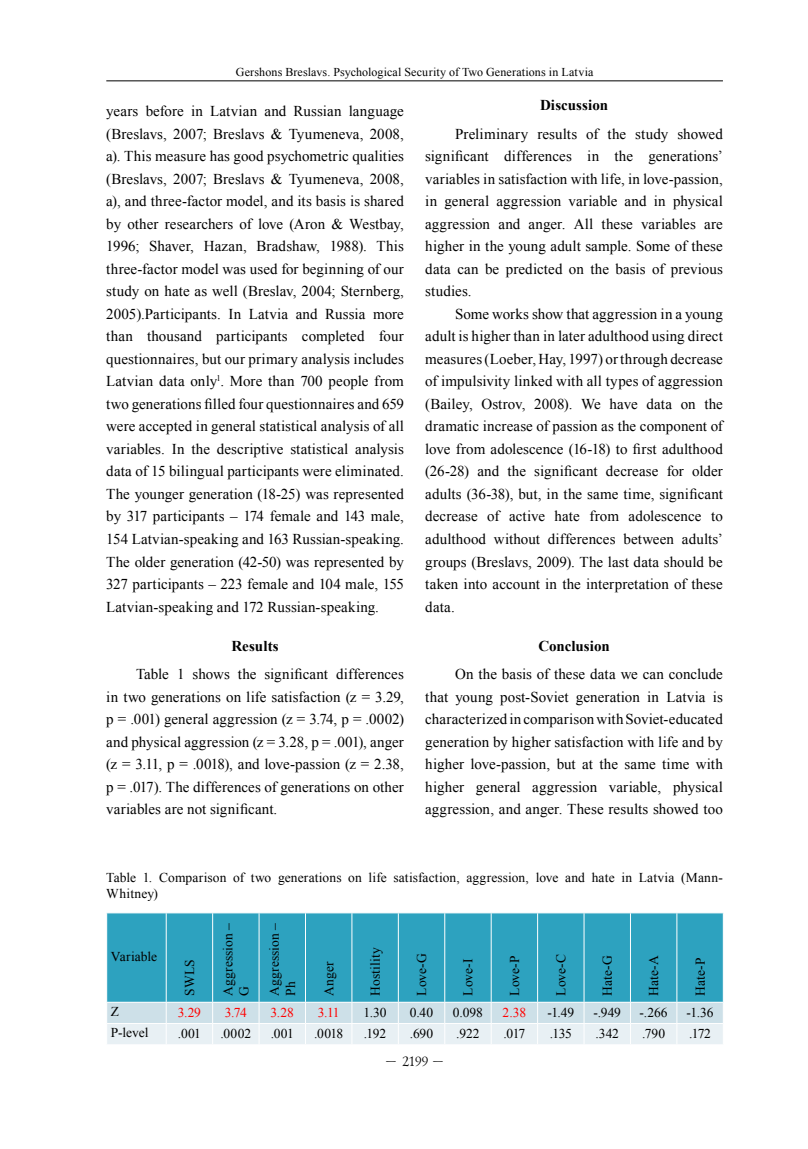
<style>
.page{position:relative;width:808px;height:1149px;background:#fff}
.page>*{position:absolute;margin:0;border:0;box-sizing:border-box;transform-origin:0 0}
.t1{font:15px/22.5px "Times New Roman";letter-spacing:.005em;color:#000;text-align:justify}
.t2{font:700 15px "Times New Roman";color:#000}
.t3{font:13.5px/16.2px "Times New Roman";letter-spacing:.005em;color:#000}
.t4{font:13.5px "Times New Roman";letter-spacing:-.02em;color:#f00}
.t5{font:13.5px "Lazurski";color:#000}
.t6{font:12px "Times New Roman";letter-spacing:.01em;color:#000}
</style>
<div class="page">
<hr style="left:106px;top:81px;width:617px;height:1px;background:#000">
<div style="left:107px;top:913px;width:616px;height:88px;background:#2da2bf"></div>
<hr style="left:166px;top:912px;width:1px;height:89px;background:#fff">
<hr style="left:212px;top:912px;width:1px;height:89px;background:#fff">
<hr style="left:259px;top:912px;width:1px;height:89px;background:#fff">
<hr style="left:305px;top:912px;width:1px;height:89px;background:#fff">
<hr style="left:351px;top:912px;width:1px;height:89px;background:#fff">
<hr style="left:398px;top:912px;width:1px;height:89px;background:#fff">
<hr style="left:444px;top:912px;width:1px;height:89px;background:#fff">
<hr style="left:491px;top:912px;width:1px;height:89px;background:#fff">
<hr style="left:537px;top:912px;width:1px;height:89px;background:#fff">
<hr style="left:584px;top:912px;width:1px;height:89px;background:#fff">
<hr style="left:630px;top:912px;width:1px;height:89px;background:#fff">
<hr style="left:676px;top:912px;width:1px;height:89px;background:#fff">
<svg style="left:106px;top:1001px;width:618px;height:43px;background:#dae8ee"></svg>
<p class="t6" style="left:236px;top:64px;width:359px">Gershons Breslavs. Psychological Security of Two Generations in Latvia</p>
<p class="t1" style="left:106px;top:100px;width:299px">years before in Latvian and Russian language (Breslavs, 2007; Breslavs &amp; Tyumeneva, 2008, a). This measure has good psychometric qualities (Breslavs, 2007; Breslavs &amp; Tyumeneva, 2008, a), and three-factor model, and its basis is shared by other researchers of love (Aron &amp; Westbay, 1996; Shaver, Hazan, Bradshaw, 1988). This three-factor model was used for beginning of our study on hate as well (Breslav, 2004; Sternberg, 2005).Participants. In Latvia and Russia more than thousand participants completed four questionnaires, but our primary analysis includes Latvian data only<sup>1</sup>. More than 700 people from two generations filled four questionnaires and 659 were accepted in general statistical analysis of all variables. In the descriptive statistical analysis data of 15 bilingual participants were eliminated.<br>The younger generation (18-25) was represented by 317 participants – 174 female and 143 male, 154 Latvian-speaking and 163 Russian-speaking.<br>The older generation (42-50) was represented by 327 participants – 223 female and 104 male, 155<br>Latvian-speaking and 172 Russian-speaking.</p>
<p class="t2" style="left:231px;top:635px;width:49px">Results</p>
<p class="t1" style="left:106px;top:662px;width:299px;text-indent:30px">Table 1 shows the significant differences in two generations on life satisfaction (z = 3.29, p = .001) general aggression (z = 3.74, p = .0002) and physical aggression (z = 3.28, p = .001), anger (z = 3.11, p = .0018), and love-passion (z = 2.38, p = .017). The differences of generations on other variables are not significant.</p>
<p class="t2" style="left:540px;top:95px;width:70px">Discussion</p>
<p class="t1" style="left:425px;top:122px;width:299px;text-indent:30px">Preliminary results of the study showed significant differences in the generations’ variables in satisfaction with life, in love-passion, in general aggression variable and in physical aggression and anger. All these variables are higher in the young adult sample. Some of these data can be predicted on the basis of previous studies.</p>
<p class="t1" style="left:425px;top:302px;width:299px;text-indent:30px">Some works show that aggression in a young adult is higher than in later adulthood using direct measures (Loeber, Hay, 1997) or through decrease of impulsivity linked with all types of aggression (Bailey, Ostrov, 2008). We have data on the dramatic increase of passion as the component of love from adolescence (16-18) to first adulthood (26-28) and the significant decrease for older adults (36-38), but, in the same time, significant decrease of active hate from adolescence to adulthood without differences between adults’ groups (Breslavs, 2009). The last data should be taken into account in the interpretation of these data.</p>
<p class="t2" style="left:538px;top:635px;width:73px">Conclusion</p>
<p class="t1" style="left:425px;top:662px;width:299px;text-indent:30px">On the basis of these data we can conclude that young post-Soviet generation in Latvia is characterized in comparison with Soviet-educated generation by higher satisfaction with life and by higher love-passion, but at the same time with higher general aggression variable, physical aggression, and anger. These results showed too</p>
<p class="t3" style="left:106px;top:868px;width:618px">Table 1. Comparison of two generations on life satisfaction, aggression, love and hate in Latvia (Mann-<br>Whitney)</p>
<p class="t3" style="left:111px;top:948px;width:48px">Variable</p>
<p class="t3" style="left:181px;top:995px;width:38px;rotate:-90deg">SWLS</p>
<p class="t3" style="left:220px;top:995px;width:74px;rotate:-90deg">Aggression –<br>G</p>
<p class="t3" style="left:266px;top:995px;width:74px;rotate:-90deg">Aggression –<br>Ph</p>
<p class="t3" style="left:321px;top:995px;width:36px;rotate:-90deg">Anger</p>
<p class="t3" style="left:367px;top:995px;width:50px;rotate:-90deg">Hostility</p>
<p class="t3" style="left:413px;top:995px;width:44px;rotate:-90deg">Love-G</p>
<p class="t3" style="left:460px;top:995px;width:38px;rotate:-90deg">Love-I</p>
<p class="t3" style="left:506px;top:995px;width:42px;rotate:-90deg">Love-P</p>
<p class="t3" style="left:553px;top:995px;width:43px;rotate:-90deg">Love-C</p>
<p class="t3" style="left:599px;top:995px;width:42px;rotate:-90deg">Hate-G</p>
<p class="t3" style="left:645px;top:995px;width:42px;rotate:-90deg">Hate-A</p>
<p class="t3" style="left:692px;top:995px;width:40px;rotate:-90deg">Hate-P</p>
<p class="t3" style="left:111px;top:1002px;width:10px">Z</p>
<p class="t4" style="left:178px;top:1002px;width:25px">3.29</p>
<p class="t4" style="left:225px;top:1002px;width:23px">3.74</p>
<p class="t4" style="left:271px;top:1002px;width:25px">3.28</p>
<p class="t4" style="left:318px;top:1002px;width:23px">3.11</p>
<p class="t3" style="left:364px;top:1003px;width:25px">1.30</p>
<p class="t3" style="left:410px;top:1003px;width:25px">0.40</p>
<p class="t3" style="left:453px;top:1003px;width:32px">0.098</p>
<p class="t4" style="left:503px;top:1002px;width:25px">2.38</p>
<p class="t3" style="left:547px;top:1003px;width:28px">-1.49</p>
<p class="t3" style="left:593px;top:1003px;width:29px">-.949</p>
<p class="t3" style="left:640px;top:1003px;width:30px">-.266</p>
<p class="t3" style="left:687px;top:1003px;width:28px">-1.36</p>
<p class="t3" style="left:111px;top:1023px;width:39px">P-level</p>
<p class="t3" style="left:178px;top:1024px;width:25px">.001</p>
<p class="t3" style="left:220px;top:1024px;width:32px">.0002</p>
<p class="t3" style="left:271px;top:1024px;width:25px">.001</p>
<p class="t3" style="left:314px;top:1024px;width:31px">.0018</p>
<p class="t3" style="left:364px;top:1024px;width:24px">.192</p>
<p class="t3" style="left:410px;top:1024px;width:25px">.690</p>
<p class="t3" style="left:456px;top:1024px;width:25px">.922</p>
<p class="t3" style="left:503px;top:1024px;width:23px">.017</p>
<p class="t3" style="left:550px;top:1024px;width:24px">.135</p>
<p class="t3" style="left:595px;top:1024px;width:25px">.342</p>
<p class="t3" style="left:642px;top:1024px;width:24px">.790</p>
<p class="t3" style="left:689px;top:1024px;width:23px">.172</p>
<p class="t5" style="left:386px;top:1053px;width:60px">– 2199 –</p>
</div>
